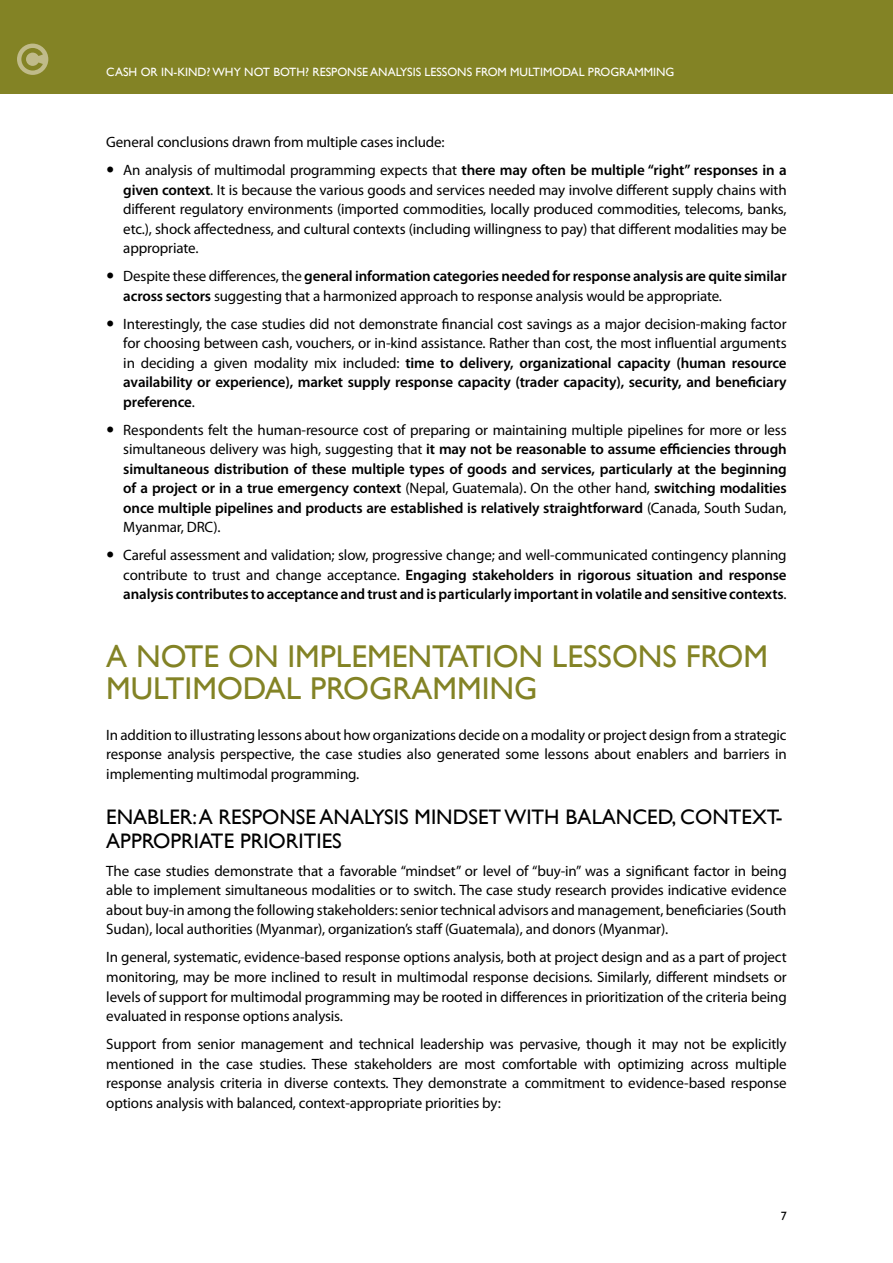
<style>
.page{position:relative;width:893px;height:1263px;background:#fff}
.page>*{position:absolute;margin:0;border:0;box-sizing:border-box;transform-origin:0 0}
.t1{font:31.5px/31.5px "Gill Sans";color:#838325}
.t2{font:21px/24px "Gill Sans";color:#000}
.t3{font:15px/19.5px "Myriad Pro";letter-spacing:-.01em;color:#000;text-align:justify}
.t4{font:600 15px/19.5px "Myriad Pro";letter-spacing:-.01em;color:#000;text-align:justify}
.t5{font:12px "Gill Sans";color:#fff}
.t6{font:12px "Gill Sans";color:#000}
.s1{font-weight:600}
.s2{font-weight:400}
</style>
<div class="page">
<div style="left:0;top:0;width:893px;height:94px;background:#838325"></div>
<div style="left:17px;top:44px;width:31px;height:31px;background:#c0bb8a;border-radius:50%"></div>
<svg style="left:21px;top:48px;width:22px;height:23px"></svg>
<p class="t5" style="left:106px;top:65px;width:570px">CASH OR IN-KIND? WHY NOT BOTH? RESPONSE ANALYSIS LESSONS FROM MULTIMODAL PROGRAMMING</p>
<p class="t3" style="left:123px;top:128px;width:665px;line-height:28px;text-indent:-17px">General conclusions drawn from multiple cases include:<br>An analysis of multimodal programming expects that <span class="s1">there may often be multiple “right” responses in a</span></p>
<p class="t3" style="left:123px;top:180px;width:665px"><span class="s1">given context</span>. It is because the various goods and services needed may involve different supply chains with different regulatory environments (imported commodities, locally produced commodities, telecoms, banks, etc.), shock affectedness, and cultural contexts (including willingness to pay) that different modalities may be appropriate.</p>
<p class="t3" style="left:123px;top:266px;width:665px">Despite these differences, the <span class="s1">general information categories needed for response analysis are quite similar across sectors</span> suggesting that a harmonized approach to response analysis would be appropriate.</p>
<p class="t3" style="left:123px;top:314px;width:665px">Interestingly, the case studies did not demonstrate financial cost savings as a major decision-making factor for choosing between cash, vouchers, or in-kind assistance. Rather than cost, the most influential arguments in deciding a given modality mix included: <span class="s1">time to delivery, organizational capacity (human resource availability or experience), market supply response capacity (trader capacity), security, and beneficiary preference</span>.</p>
<p class="t4" style="left:123px;top:420px;width:665px"><span class="s2">Respondents felt the human-resource cost of preparing or maintaining multiple pipelines for more or less simultaneous delivery was high, suggesting that</span> it may not be reasonable to assume efficiencies through simultaneous distribution of these multiple types of goods and services, particularly at the beginning of a project or in a true emergency context <span class="s2">(Nepal, Guatemala). On the other hand,</span> switching modalities once multiple pipelines and products are established is relatively straightforward <span class="s2">(Canada, South Sudan, Myanmar, DRC).</span></p>
<p class="t4" style="left:123px;top:545px;width:665px"><span class="s2">Careful assessment and validation; slow, progressive change; and well-communicated contingency planning contribute to trust and change acceptance.</span> Engaging stakeholders in rigorous situation and response analysis contributes to acceptance and trust and is particularly important in volatile and sensitive contexts<span class="s2">.</span></p>
<h1 class="t1" style="left:106px;top:641px;width:663px">A NOTE ON IMPLEMENTATION LESSONS FROM<br>MULTIMODAL PROGRAMMING</h1>
<p class="t3" style="left:106px;top:725px;width:682px">In addition to illustrating lessons about how organizations decide on a modality or project design from a strategic response analysis perspective, the case studies also generated some lessons about enablers and barriers in implementing multimodal programming.</p>
<h2 class="t2" style="left:106px;top:805px;width:678px">ENABLER: A RESPONSE ANALYSIS MINDSET WITH BALANCED, CONTEXT-<br>APPROPRIATE PRIORITIES</h2>
<p class="t3" style="left:106px;top:861px;width:682px">The case studies demonstrate that a favorable “mindset” or level of “buy-in” was a significant factor in being able to implement simultaneous modalities or to switch. The case study research provides indicative evidence about buy-in among the following stakeholders: senior technical advisors and management, beneficiaries (South Sudan), local authorities (Myanmar), organization’s staff (Guatemala), and donors (Myanmar).</p>
<p class="t3" style="left:106px;top:947px;width:682px">In general, systematic, evidence-based response options analysis, both at project design and as a part of project monitoring, may be more inclined to result in multimodal response decisions. Similarly, different mindsets or levels of support for multimodal programming may be rooted in differences in prioritization of the criteria being evaluated in response options analysis.</p>
<p class="t3" style="left:106px;top:1034px;width:682px">Support from senior management and technical leadership was pervasive, though it may not be explicitly mentioned in the case studies. These stakeholders are most comfortable with optimizing across multiple response analysis criteria in diverse contexts. They demonstrate a commitment to evidence-based response options analysis with balanced, context-appropriate priorities by:</p>
<p class="t6" style="left:781px;top:1209px;width:7px">7</p>
</div>
